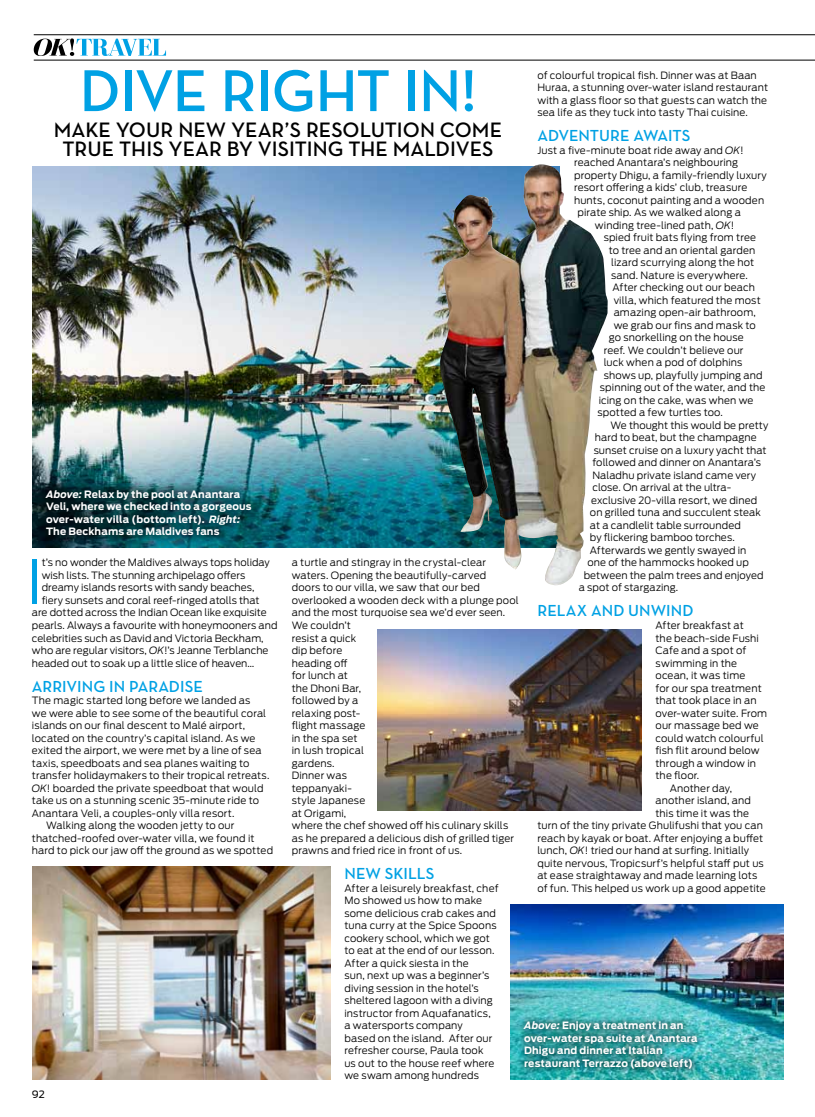
<style>
.page{position:relative;width:815px;height:1117px;background:#fff}
.page>*{position:absolute;margin:0;border:0;box-sizing:border-box;transform-origin:0 0}
.t1{font:300 60.62px "Antenna";color:#00a1e4}
.t2{font:600 60px "Neutraface Text";letter-spacing:-.015em;color:#00a1e4}
.t3{font:600 21.25px/18.8px "Neutraface Text";letter-spacing:-.005em;color:#000;text-align:center}
.t4{font:600 16.25px "Neutraface Text";letter-spacing:-.005em;color:#00a1e4}
.t5{font:300 10px/12.5px "Antenna";letter-spacing:.01em;color:#000}
.t6{font:700 10px/12.5px "Antenna";letter-spacing:.015em;color:#fff}
.t7{font:10px "Antenna";color:#000}
.s1{font-style:italic}
</style>
<div class="page">
<hr style="left:34px;top:60px;width:781px;height:1px;background:#000">
<hr style="left:34px;top:34px;width:781px;height:1px;background:#000">
<svg style="left:34px;top:38px;width:132px;height:18px"></svg>
<img style="left:32px;top:166px;width:407px;height:381px">
<div style="left:35px;top:479px;width:227px;height:67px;background:#000;opacity:.45"></div>
<img style="left:32px;top:866px;width:298px;height:213px">
<img style="left:378px;top:629px;width:263px;height:181px">
<img style="left:510px;top:904px;width:273px;height:175px">
<img style="left:439px;top:164px;width:148px;height:422px">
<div style="left:516px;top:1013px;width:188px;height:62px;background:#000;opacity:.45"></div>
<h2 class="t2" style="left:80px;top:53px;width:399px">DIVE RIGHT IN!</h2>
<h3 class="t3" style="left:54px;top:120px;width:450px">MAKE YOUR N EW YEAR’S RESOLUTION COM E<br>TRUE THIS YEAR BY VISITING THE MALDIVES</h3>
<p class="t5" style="left:537px;top:69px;width:232px">of colourful tropical fish. Dinner was at Baan Huraa, a stunning over-water island restaurant with a glass floor so that guests can watch the sea life as they tuck into tasty Thai cuisine.</p>
<h3 class="t4" style="left:537px;top:125px;width:154px">ADVENTURE AWAITS</h3>
<p class="t5" style="left:537px;top:144px;width:208px">Just a five-minute boat ride away and <span class="s1">OK</span>!</p>
<p class="t5" style="left:574px;top:156px;width:166px">reached Anantara’s neighbouring</p>
<p class="t5" style="left:574px;top:169px;width:194px">property Dhigu, a family-friendly luxury</p>
<p class="t5" style="left:574px;top:181px;width:175px">resort offering a kids’ club, treasure</p>
<p class="t5" style="left:574px;top:194px;width:192px">hunts, coconut painting and a wooden</p>
<p class="t5" style="left:577px;top:206px;width:165px">pirate ship. As we walked along a</p>
<p class="t5" style="left:595px;top:219px;width:141px">winding tree-lined path, <span class="s1">OK</span>!</p>
<p class="t5" style="left:604px;top:231px;width:154px">spied fruit bats flying from tree</p>
<p class="t5" style="left:609px;top:244px;width:148px">to tree and an oriental garden</p>
<p class="t5" style="left:611px;top:256px;width:145px">lizard scurrying along the hot</p>
<p class="t5" style="left:611px;top:269px;width:138px">sand. Nature is everywhere.</p>
<p class="t5" style="left:612px;top:281px;width:144px">After checking out our beach</p>
<p class="t5" style="left:614px;top:294px;width:149px">villa, which featured the most</p>
<p class="t5" style="left:614px;top:306px;width:144px">amazing open-air bathroom,</p>
<p class="t5" style="left:614px;top:319px;width:144px">we grab our fins and mask to</p>
<p class="t5" style="left:609px;top:331px;width:137px">go snorkelling on the house</p>
<p class="t5" style="left:604px;top:344px;width:141px">reef. We couldn’t believe our</p>
<p class="t5" style="left:604px;top:356px;width:140px">luck when a pod of dolphins</p>
<p class="t5" style="left:604px;top:369px;width:160px">shows up, playfully jumping and</p>
<p class="t5" style="left:600px;top:381px;width:167px">spinning out of the water, and the</p>
<p class="t5" style="left:599px;top:394px;width:156px">icing on the cake, was when we</p>
<p class="t5" style="left:597px;top:406px;width:127px">spotted a few turtles too.</p>
<p class="t5" style="left:610px;top:419px;width:160px">We thought this would be pretty</p>
<p class="t5" style="left:595px;top:431px;width:163px">hard to beat, but the champagne</p>
<p class="t5" style="left:594px;top:444px;width:174px">sunset cruise on a luxury yacht that</p>
<p class="t5" style="left:592px;top:456px;width:170px">followed and dinner on Anantara’s</p>
<p class="t5" style="left:592px;top:469px;width:165px">Naladhu private island came very</p>
<p class="t5" style="left:592px;top:481px;width:140px">close. On arrival at the ultra-</p>
<p class="t5" style="left:591px;top:494px;width:168px">exclusive 20-villa resort, we dined</p>
<p class="t5" style="left:590px;top:506px;width:172px">on grilled tuna and succulent steak</p>
<p class="t5" style="left:590px;top:519px;width:152px">at a candlelit table surrounded</p>
<p class="t5" style="left:590px;top:531px;width:146px">by flickering bamboo torches.</p>
<p class="t5" style="left:590px;top:544px;width:158px">Afterwards we gently swayed in</p>
<p class="t5" style="left:587px;top:556px;width:163px">one of the hammocks hooked up</p>
<p class="t5" style="left:584px;top:569px;width:182px">between the palm trees and enjoyed</p>
<p class="t5" style="left:579px;top:581px;width:101px">a spot of stargazing.</p>
<h3 class="t4" style="left:537px;top:600px;width:155px">RELAX AND U NWIND</h3>
<p class="t5" style="left:656px;top:619px;width:90px">After breakfast at</p>
<p class="t5" style="left:656px;top:631px;width:105px">the beach-side Fushi</p>
<p class="t5" style="left:656px;top:644px;width:92px">Cafe and a spot of</p>
<p class="t5" style="left:656px;top:656px;width:83px">swimming in the</p>
<p class="t5" style="left:656px;top:669px;width:91px">ocean, it was time</p>
<p class="t5" style="left:656px;top:681px;width:108px">for our spa treatment</p>
<p class="t5" style="left:656px;top:694px;width:103px">that took place in an</p>
<p class="t5" style="left:656px;top:706px;width:113px">over-water suite. From</p>
<p class="t5" style="left:656px;top:719px;width:105px">our massage bed we</p>
<p class="t5" style="left:656px;top:731px;width:110px">could watch colourful</p>
<p class="t5" style="left:656px;top:744px;width:106px">fish flit around below</p>
<p class="t5" style="left:656px;top:756px;width:102px">through a window in</p>
<p class="t5" style="left:656px;top:769px;width:45px">the floor.</p>
<p class="t5" style="left:670px;top:781px;width:64px">Another day,</p>
<p class="t5" style="left:656px;top:794px;width:97px">another island, and</p>
<p class="t5" style="left:656px;top:806px;width:95px">this time it was the</p>
<p class="t5" style="left:537px;top:819px;width:227px">turn of the tiny private Ghulifushi that you can</p>
<p class="t5" style="left:537px;top:831px;width:227px">reach by kayak or boat. After enjoying a buffet</p>
<p class="t5" style="left:537px;top:844px;width:213px">lunch, <span class="s1">OK</span>! tried our hand at surfing. Initially</p>
<p class="t5" style="left:537px;top:856px;width:228px">quite nervous, Tropicsurf’s helpful staff put us</p>
<p class="t5" style="left:537px;top:869px;width:221px">at ease straightaway and made learning lots</p>
<p class="t5" style="left:537px;top:881px;width:230px">of fun. This helped us work up a good appetite</p>
<p class="t6" style="left:46px;top:487px;width:207px"><span class="s1">Above:</span> Relax by the pool at Anantara Veli, where we checked into a gorgeous over-water villa (bottom left). <span class="s1">Right:<br></span>The Beckhams are Maldives fans</p>
<h1 class="t1" style="left:26px;top:545px;width:18px">I</h1>
<p class="t5" style="left:42px;top:556px;width:230px">t’s no wonder the Maldives always tops holiday</p>
<p class="t5" style="left:292px;top:556px;width:229px">a turtle and stingray in the crystal-clear waters. Opening the beautifully-carved<br>doors to our villa, we saw that our bed overlooked a wooden deck with a plunge pool and the most turquoise sea we’d ever seen.<br>We couldn’t<br>resist a quick<br>dip before<br>heading off<br>for lunch at<br>the Dhoni Bar,<br>followed by a<br>relaxing post-<br>flight massage<br>in the spa set<br>in lush tropical<br>gardens.<br>Dinner was<br>teppanyaki-<br>style Japanese<br>at Origami,<br>where the chef showed off his culinary skills as he prepared a delicious dish of grilled tiger prawns and fried rice in front of us.</p>
<h3 class="t4" style="left:344px;top:863px;width:92px">N EW SKILLS</h3>
<p class="t5" style="left:344px;top:881px;width:156px">After a leisurely breakfast, chef<br>Mo showed us how to make some delicious crab cakes and tuna curry at the Spice Spoons cookery school, which we got to eat at the end of our lesson.<br>After a quick siesta in the<br>sun, next up was a beginner’s diving session in the hotel’s sheltered lagoon with a diving instructor from Aquafanatics, a watersports company<br>based on the island. After our refresher course, Paula took<br>us out to the house reef where we swam among hundreds</p>
<p class="t5" style="left:42px;top:569px;width:205px">wish lists. The stunning archipelago offers</p>
<p class="t5" style="left:42px;top:581px;width:214px">dreamy islands resorts with sandy beaches,</p>
<p class="t5" style="left:42px;top:594px;width:219px">fiery sunsets and coral reef-ringed atolls that</p>
<p class="t5" style="left:32px;top:606px;width:236px">are dotted across the Indian Ocean like exquisite</p>
<p class="t5" style="left:32px;top:619px;width:247px">pearls. Always a favourite with honeymooners and</p>
<p class="t5" style="left:32px;top:631px;width:233px">celebrities such as David and Victoria Beckham,</p>
<p class="t5" style="left:32px;top:644px;width:238px">who are regular visitors, <span class="s1">OK</span>!’s Jeanne Terblanche</p>
<p class="t5" style="left:32px;top:656px;width:224px">headed out to soak up a little slice of heaven…</p>
<h3 class="t4" style="left:32px;top:675px;width:173px">ARRIVING IN PARADISE</h3>
<p class="t5" style="left:32px;top:694px;width:220px">The magic started long before we landed as</p>
<p class="t5" style="left:32px;top:706px;width:236px">we were able to see some of the beautiful coral</p>
<p class="t5" style="left:32px;top:719px;width:215px">islands on our final descent to Malé airport,</p>
<p class="t5" style="left:32px;top:731px;width:225px">located on the country’s capital island. As we</p>
<p class="t5" style="left:32px;top:744px;width:231px">exited the airport, we were met by a line of sea</p>
<p class="t5" style="left:32px;top:756px;width:219px">taxis, speedboats and sea planes waiting to</p>
<p class="t5" style="left:32px;top:769px;width:239px">transfer holidaymakers to their tropical retreats.</p>
<p class="t5" style="left:32px;top:781px;width:233px"><span class="s1">OK</span>! boarded the private speedboat that would</p>
<p class="t5" style="left:32px;top:794px;width:229px">take us on a stunning scenic 35-minute ride to</p>
<p class="t5" style="left:32px;top:806px;width:204px">Anantara Veli, a couples-only villa resort.</p>
<p class="t5" style="left:46px;top:819px;width:190px">Walking along the wooden jetty to our</p>
<p class="t5" style="left:32px;top:831px;width:224px">thatched-roofed over-water villa, we found it</p>
<p class="t5" style="left:32px;top:844px;width:243px">hard to pick our jaw off the ground as we spotted</p>
<p class="t6" style="left:524px;top:1019px;width:175px"><span class="s1">Above:</span> Enjoy a treatment in an over-water spa suite at Anantara<br>Dhigu and dinner at Italian restaurant Terrazzo (above left)</p>
<p class="t7" style="left:32px;top:1088px;width:14px">92</p>
</div>
